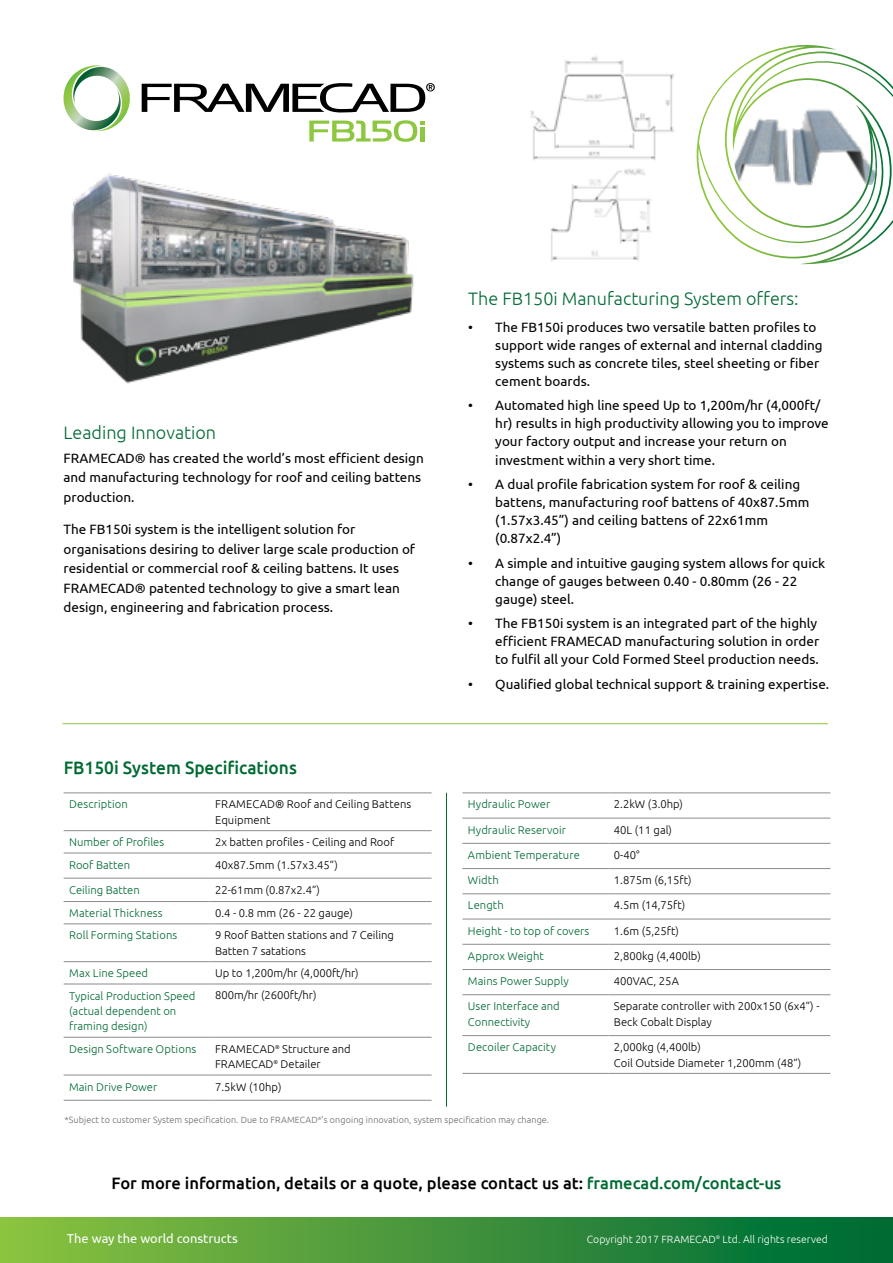
<style>
.page{position:relative;width:893px;height:1263px;background:#fff}
.page>*{position:absolute;margin:0;border:0;box-sizing:border-box;transform-origin:0 0}
.t1{font:300 18px "Ubuntu";color:#006a33}
.t2{font:500 18px "Ubuntu";color:#006a33;scale:.96 1}
.t3{font:500 16.5px "Ubuntu";color:#000}
.t4{font:13.5px/18.1px "Ubuntu";color:#000}
.t5{font:12.9px "Ubuntu";color:#fff}
.t6{font:300 11.25px/15.5px "Ubuntu";color:#000}
.t7{font:300 11.25px/15.5px "Ubuntu";letter-spacing:.005em;color:#006a33}
.t8{font:300 10.5px "Ubuntu";color:#fff}
.t9{font:300 9px "Ubuntu";letter-spacing:.01em;color:#65696e}
.s1{color:#006a33}
</style>
<div class="page">
<hr style="left:64px;top:793px;width:146px;height:1px;background:#8a8c8e">
<hr style="left:210px;top:793px;width:222px;height:1px;background:#8a8c8e">
<hr style="left:64px;top:830px;width:146px;height:1px;background:#8a8c8e">
<hr style="left:210px;top:830px;width:222px;height:1px;background:#8a8c8e">
<hr style="left:64px;top:853px;width:146px;height:1px;background:#8a8c8e">
<hr style="left:210px;top:853px;width:222px;height:1px;background:#8a8c8e">
<hr style="left:64px;top:878px;width:146px;height:1px;background:#8a8c8e">
<hr style="left:210px;top:878px;width:222px;height:1px;background:#8a8c8e">
<hr style="left:64px;top:901px;width:146px;height:1px;background:#8a8c8e">
<hr style="left:210px;top:901px;width:222px;height:1px;background:#8a8c8e">
<hr style="left:64px;top:923px;width:146px;height:1px;background:#8a8c8e">
<hr style="left:210px;top:923px;width:222px;height:1px;background:#8a8c8e">
<hr style="left:64px;top:961px;width:146px;height:1px;background:#8a8c8e">
<hr style="left:210px;top:961px;width:222px;height:1px;background:#8a8c8e">
<hr style="left:64px;top:984px;width:146px;height:1px;background:#8a8c8e">
<hr style="left:210px;top:984px;width:222px;height:1px;background:#8a8c8e">
<hr style="left:64px;top:1075px;width:146px;height:1px;background:#8a8c8e">
<hr style="left:210px;top:1075px;width:222px;height:1px;background:#8a8c8e">
<hr style="left:64px;top:1037px;width:146px;height:1px;background:#8a8c8e">
<hr style="left:210px;top:1037px;width:222px;height:1px;background:#8a8c8e">
<hr style="left:64px;top:1100px;width:146px;height:1px;background:#8a8c8e">
<hr style="left:210px;top:1100px;width:222px;height:1px;background:#8a8c8e">
<svg style="left:63px;top:65px;width:67px;height:67px"></svg>
<svg style="left:142px;top:83px;width:293px;height:29px"></svg>
<svg style="left:309px;top:120px;width:116px;height:22px"></svg>
<hr style="left:62px;top:723px;width:766px;height:1px;background:#8ac63f">
<hr style="left:446px;top:793px;width:1px;height:314px;background:#006a33">
<hr style="left:462px;top:793px;width:146px;height:1px;background:#8a8c8e">
<hr style="left:608px;top:793px;width:222px;height:1px;background:#8a8c8e">
<hr style="left:462px;top:818px;width:146px;height:1px;background:#8a8c8e">
<hr style="left:608px;top:818px;width:222px;height:1px;background:#8a8c8e">
<hr style="left:462px;top:843px;width:146px;height:1px;background:#8a8c8e">
<hr style="left:608px;top:843px;width:222px;height:1px;background:#8a8c8e">
<hr style="left:462px;top:868px;width:146px;height:1px;background:#8a8c8e">
<hr style="left:608px;top:868px;width:222px;height:1px;background:#8a8c8e">
<hr style="left:462px;top:893px;width:146px;height:1px;background:#8a8c8e">
<hr style="left:608px;top:893px;width:222px;height:1px;background:#8a8c8e">
<hr style="left:462px;top:919px;width:146px;height:1px;background:#8a8c8e">
<hr style="left:608px;top:919px;width:222px;height:1px;background:#8a8c8e">
<hr style="left:462px;top:944px;width:146px;height:1px;background:#8a8c8e">
<hr style="left:608px;top:944px;width:222px;height:1px;background:#8a8c8e">
<hr style="left:462px;top:969px;width:146px;height:1px;background:#8a8c8e">
<hr style="left:608px;top:969px;width:222px;height:1px;background:#8a8c8e">
<hr style="left:462px;top:994px;width:146px;height:1px;background:#8a8c8e">
<hr style="left:608px;top:994px;width:222px;height:1px;background:#8a8c8e">
<hr style="left:462px;top:1035px;width:146px;height:1px;background:#8a8c8e">
<hr style="left:608px;top:1035px;width:222px;height:1px;background:#8a8c8e">
<hr style="left:462px;top:1073px;width:146px;height:1px;background:#8a8c8e">
<hr style="left:608px;top:1073px;width:222px;height:1px;background:#8a8c8e">
<div style="left:0;top:1218px;width:893px;height:45px;background:linear-gradient(to right,#8dc141,#006836)"></div>
<img style="left:71px;top:174px;width:343px;height:210px">
<svg style="left:697px;top:45px;width:196px;height:220px"></svg>
<img style="left:530px;top:56px;width:144px;height:104px">
<img style="left:550px;top:168px;width:101px;height:93px">
<h1 class="t1" style="left:64px;top:422px;width:154px">Leading Innovation</h1>
<p class="t4" style="left:64px;top:448px;width:362px;line-height:19.5px">FRAMECAD® has created the world’s most efficient design and manufacturing technology for roof and ceiling battens production.</p>
<p class="t4" style="left:64px;top:519px;width:353px;line-height:19.5px">The FB150i system is the intelligent solution for organisations desiring to deliver large scale production of residential or commercial roof &amp; ceiling battens. It uses FRAMECAD® patented technology to give a smart lean design, engineering and fabrication process.</p>
<h1 class="t2" style="left:64px;top:756px;width:244px">FB150i System Specifications</h1>
<p class="t7" style="left:69px;top:796px;width:60px">Description</p>
<p class="t6" style="left:215px;top:796px;width:198px">FRAMECAD® Roof and Ceiling Battens<br>Equipment</p>
<p class="t7" style="left:69px;top:834px;width:97px">Number of Profiles</p>
<p class="t6" style="left:215px;top:834px;width:181px">2x batten profiles - Ceiling and Roof</p>
<p class="t7" style="left:69px;top:856px;width:62px">Roof Batten</p>
<p class="t6" style="left:215px;top:856px;width:124px">40x87.5mm (1.57x3.45”)</p>
<p class="t7" style="left:69px;top:882px;width:72px">Ceiling Batten</p>
<p class="t6" style="left:215px;top:882px;width:106px">22-61mm (0.87x2.4”)</p>
<p class="t7" style="left:69px;top:905px;width:95px">Material Thickness</p>
<p class="t6" style="left:215px;top:905px;width:139px">0.4 - 0.8 mm (26 - 22 gauge)</p>
<p class="t7" style="left:69px;top:927px;width:110px">Roll Forming Stations</p>
<p class="t6" style="left:215px;top:927px;width:180px">9 Roof Batten stations and 7 Ceiling<br>Batten 7 satations</p>
<p class="t7" style="left:69px;top:965px;width:81px">Max Line Speed</p>
<p class="t6" style="left:215px;top:965px;width:145px">Up to 1,200m/hr (4,000ft/hr)</p>
<p class="t7" style="left:69px;top:987px;width:128px">Typical Production Speed (actual dependent on framing design)</p>
<p class="t6" style="left:215px;top:987px;width:103px">800m/hr (2600ft/hr)</p>
<p class="t7" style="left:69px;top:1041px;width:129px">Design Software Options</p>
<p class="t6" style="left:215px;top:1041px;width:137px">FRAMECAD<sup>®</sup> Structure and<br>FRAMECAD<sup>®</sup> Detailer</p>
<p class="t7" style="left:69px;top:1078px;width:90px">Main Drive Power</p>
<p class="t6" style="left:215px;top:1078px;width:68px">7.5kW (10hp)</p>
<h1 class="t1" style="left:468px;top:288px;width:332px">The FB150i Manufacturing System offers:</h1>
<p class="t4" style="left:495px;top:317px;width:329px;text-indent:-27px">• The FB150i produces two versatile batten profiles to support wide ranges of external and internal cladding systems such as concrete tiles, steel sheeting or fiber cement boards.</p>
<p class="t4" style="left:495px;top:396px;width:335px;text-indent:-27px">• Automated high line speed Up to 1,200m/hr (4,000ft/ hr) results in high productivity allowing you to improve your factory output and increase your return on investment within a very short time.</p>
<p class="t4" style="left:495px;top:475px;width:316px;text-indent:-27px">• A dual profile fabrication system for roof &amp; ceiling battens, manufacturing roof battens of 40x87.5mm (1.57x3.45”) and ceiling battens of 22x61mm (0.87x2.4”)</p>
<p class="t4" style="left:495px;top:553px;width:331px;text-indent:-27px">• A simple and intuitive gauging system allows for quick change of gauges between 0.40 - 0.80mm (26 - 22 gauge) steel.</p>
<p class="t4" style="left:495px;top:614px;width:325px;text-indent:-27px">• The FB150i system is an integrated part of the highly efficient FRAMECAD manufacturing solution in order to fulfil all your Cold Formed Steel production needs.</p>
<p class="t4" style="left:468px;top:674px;width:362px">• Qualified global technical support &amp; training expertise.</p>
<p class="t7" style="left:468px;top:796px;width:84px">Hydraulic Power</p>
<p class="t6" style="left:614px;top:796px;width:71px">2.2kW (3.0hp)</p>
<p class="t7" style="left:468px;top:822px;width:100px">Hydraulic Reservoir</p>
<p class="t6" style="left:614px;top:822px;width:60px">40L (11 gal)</p>
<p class="t7" style="left:468px;top:847px;width:113px">Ambient Temperature</p>
<p class="t6" style="left:614px;top:847px;width:27px">0-40°</p>
<p class="t7" style="left:468px;top:872px;width:32px">Width</p>
<p class="t6" style="left:614px;top:872px;width:79px">1.875m (6,15ft)</p>
<p class="t7" style="left:468px;top:897px;width:37px">Length</p>
<p class="t6" style="left:614px;top:897px;width:73px">4.5m (14,75ft)</p>
<p class="t7" style="left:468px;top:922px;width:123px">Height - to top of covers</p>
<p class="t6" style="left:614px;top:922px;width:67px">1.6m (5,25ft)</p>
<p class="t7" style="left:468px;top:948px;width:77px">Approx Weight</p>
<p class="t6" style="left:614px;top:948px;width:88px">2,800kg (4,400lb)</p>
<p class="t7" style="left:468px;top:973px;width:102px">Mains Power Supply</p>
<p class="t6" style="left:614px;top:973px;width:66px">400VAC, 25A</p>
<p class="t7" style="left:468px;top:998px;width:93px">User Interface and<br>Connectivity</p>
<p class="t6" style="left:614px;top:998px;width:207px">Separate controller with 200x150 (6x4”) -<br>Beck Cobalt Display</p>
<p class="t7" style="left:468px;top:1039px;width:90px">Decoiler Capacity</p>
<p class="t6" style="left:614px;top:1039px;width:189px">2,000kg (4,400lb)<br>Coil Outside Diameter 1,200mm (48”)</p>
<p class="t9" style="left:64px;top:1115px;width:486px">*Subject to customer System specification. Due to FRAMECAD<sup>®</sup>'s ongoing innovation, system specification may change.</p>
<p class="t3" style="left:111px;top:1173px;width:671px">For more information, details or a quote, please contact us at: <span class="s1">framecad.com/contact-us</span></p>
<p class="t5" style="left:67px;top:1230px;width:172px">The way the world constructs</p>
<p class="t8" style="left:587px;top:1232px;width:242px">Copyright 2017 FRAMECAD<sup>®</sup> Ltd. All rights reserved</p>
</div>
